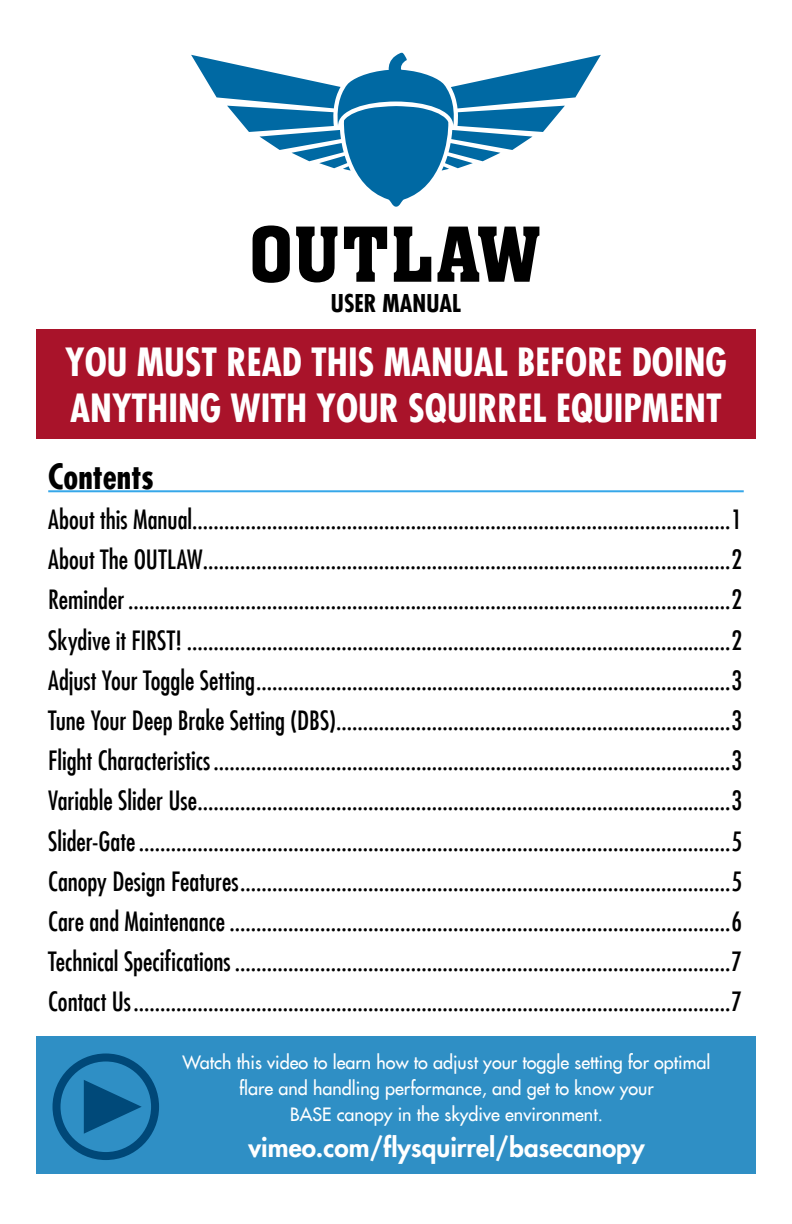
<style>
.page{position:relative;width:792px;height:1224px;background:#fff}
.page>*{position:absolute;margin:0;border:0;box-sizing:border-box;transform-origin:0 0}
.t1{font:700 condensed 38px/45.6px "Futura LT";color:#fff}
.Section_Header{font:700 condensed 34px "Futura LT";letter-spacing:-.005em;color:#000}
.t2{font:condensed 26px "Futura LT";color:#000}
.t3{font:800 26px "Futura LT";color:#fff}
.t4{font:700 condensed 24px "Futura LT";color:#000}
.t5{font:18px/26px "Futura LT";color:#fff;text-align:center}
</style>
<div class="page">
<svg style="left:191px;top:53px;width:410px;height:154px"></svg>
<svg style="left:253px;top:226px;width:37px;height:57px"></svg>
<svg style="left:296px;top:227px;width:41px;height:55px"></svg>
<svg style="left:344px;top:227px;width:43px;height:55px"></svg>
<svg style="left:394px;top:227px;width:37px;height:55px"></svg>
<svg style="left:437px;top:227px;width:102px;height:55px"></svg>
<div style="left:36px;top:329px;width:720px;height:109px;background:#a9132a"></div>
<hr style="left:48px;top:490px;width:696px;height:2px;background:#36a7e9">
<div style="left:36px;top:1037px;width:720px;height:137px;background:#2f8fc5"></div>
<div style="left:53px;top:1054px;width:106px;height:106px;border:8px solid #004878;border-radius:50%"></div>
<svg style="left:84px;top:1080px;width:58px;height:54px"></svg>
<p class="t4" style="left:331px;top:288px;width:132px">USER MANUAL</p>
<p class="t1" style="left:65px;top:339px;width:663px">YOU MUST READ THIS MANUAL BEFORE DOING<br>ANYTHING WITH YOUR SQUIRREL EQUIPMENT</p>
<p class="Section_Header" style="left:48px;top:455px;width:107px">Contents</p>
<p class="t2" style="left:48px;top:504px;width:695px">About this Manual.....................................................................................................1</p>
<p class="t2" style="left:48px;top:544px;width:695px">About The OUTLAW...................................................................................................2</p>
<p class="t2" style="left:48px;top:584px;width:695px">Reminder .................................................................................................................2</p>
<p class="t2" style="left:48px;top:624px;width:695px">Skydive it FIRST! ......................................................................................................2</p>
<p class="t2" style="left:48px;top:665px;width:695px">Adjust Your Toggle Setting.........................................................................................3</p>
<p class="t2" style="left:48px;top:705px;width:695px">Tune Your Deep Brake Setting (DBS)..........................................................................3</p>
<p class="t2" style="left:48px;top:745px;width:695px">Flight Characteristics.................................................................................................3</p>
<p class="t2" style="left:48px;top:785px;width:695px">Variable Slider Use....................................................................................................3</p>
<p class="t2" style="left:48px;top:825px;width:695px">Slider-Gate...............................................................................................................5</p>
<p class="t2" style="left:48px;top:866px;width:695px">Canopy Design Features............................................................................................5</p>
<p class="t2" style="left:48px;top:906px;width:695px">Care and Maintenance ..............................................................................................6</p>
<p class="t2" style="left:48px;top:946px;width:695px">Technical Specifications .............................................................................................7</p>
<p class="t2" style="left:48px;top:986px;width:695px">Contact Us................................................................................................................7</p>
<p class="t5" style="left:182px;top:1049px;width:530px">Watch this video to learn how to adjust your toggle setting for optimal flare and handling performance, and get to know your<br>BASE canopy in the skydive environment.</p>
<p class="t3" style="left:249px;top:1130px;width:397px">vimeo.com/flysquirrel/basecanopy</p>
</div>
